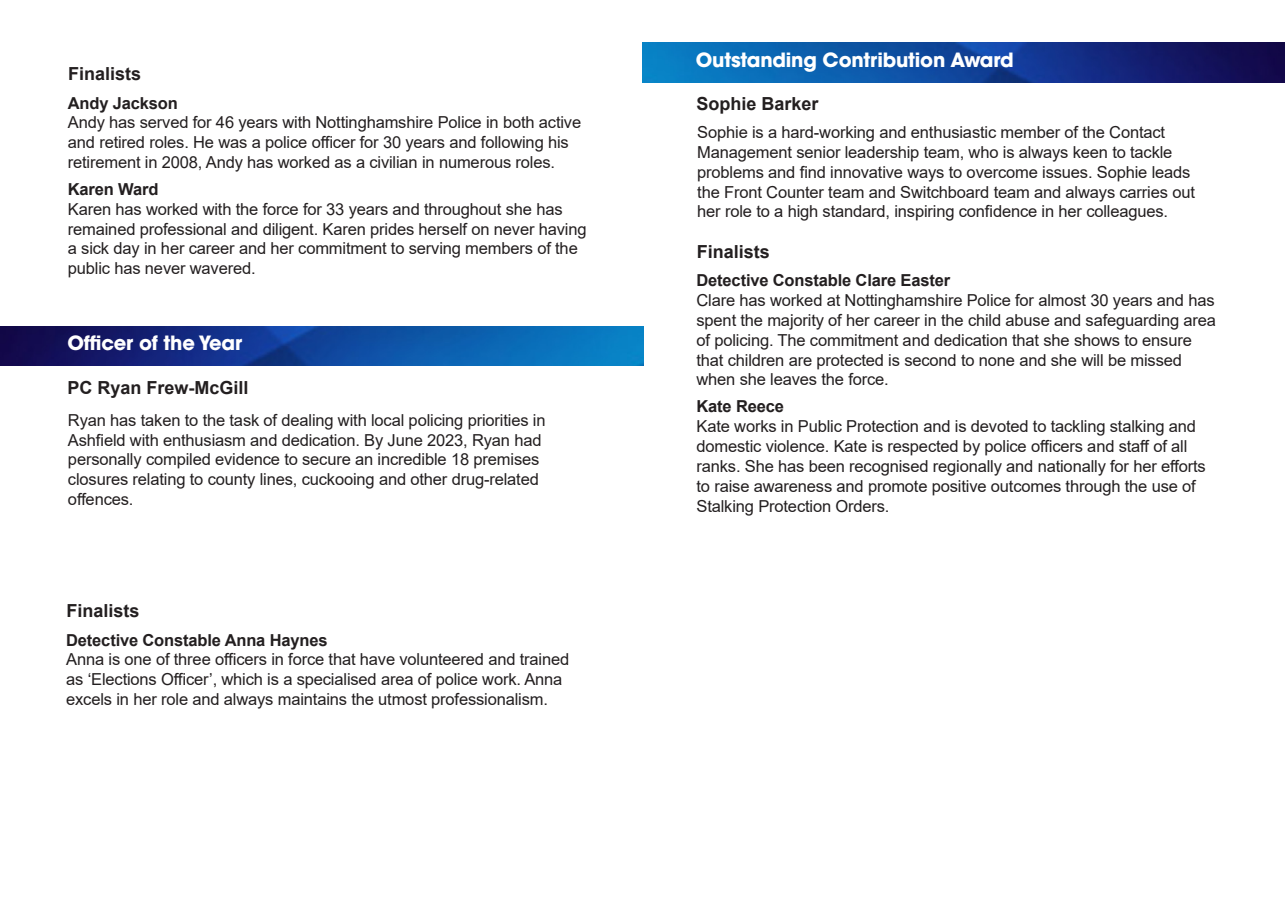
<style>
.page{position:relative;width:1285px;height:919px;background:#fff}
.page>*{position:absolute;margin:0;border:0;box-sizing:border-box;transform-origin:0 0}
.t1{font:700 19.5px "ITC Avant Garde Std";letter-spacing:-.01em;color:#fff}
.t2{font:700 18px "Arial";color:#231f20}
.t3{font:16.5px/19.8px "Arial";letter-spacing:-.01em;color:#231f20}
.t4{font:700 16.5px "Arial";letter-spacing:-.01em;color:#231f20}
</style>
<div class="page">
<img style="left:0;top:326px;width:643px;height:39px">
<img style="left:642px;top:43px;width:642px;height:39px">
<p class="t2" style="left:68px;top:61px;width:75px">Finalists</p>
<p class="t4" style="left:68px;top:91px;width:112px">Andy Jackson</p>
<p class="t3" style="left:68px;top:112px;width:515px">Andy has served for 46 years with Nottinghamshire Police in both active and retired roles. He was a police officer for 30 years and following his retirement in 2008, Andy has worked as a civilian in numerous roles.</p>
<p class="t4" style="left:68px;top:177px;width:92px">Karen Ward</p>
<p class="t3" style="left:68px;top:199px;width:520px">Karen has worked with the force for 33 years and throughout she has remained professional and diligent. Karen prides herself on never having a sick day in her career and her commitment to serving members of the public has never wavered.</p>
<p class="t1" style="left:67px;top:330px;width:176px">Officer of the Year</p>
<p class="t2" style="left:67px;top:375px;width:183px">PC Ryan Frew-McGill</p>
<p class="t3" style="left:68px;top:410px;width:479px">Ryan has taken to the task of dealing with local policing priorities in</p>
<p class="t3" style="left:68px;top:430px;width:475px">Ashfield with enthusiasm and dedication. By June 2023, Ryan had</p>
<p class="t3" style="left:68px;top:449px;width:473px">personally compiled evidence to secure an incredible 18 premises</p>
<p class="t3" style="left:68px;top:469px;width:472px">closures relating to county lines, cuckooing and other drug-related</p>
<p class="t3" style="left:68px;top:489px;width:67px">offences.</p>
<p class="t2" style="left:67px;top:598px;width:75px">Finalists</p>
<p class="t4" style="left:66px;top:628px;width:263px">Detective Constable Anna Haynes</p>
<p class="t3" style="left:66px;top:649px;width:504px">Anna is one of three officers in force that have volunteered and trained as ‘Elections Officer’, which is a specialised area of police work. Anna excels in her role and always maintains the utmost professionalism.</p>
<p class="t1" style="left:695px;top:47px;width:319px">Outstanding Contribution Award</p>
<p class="t2" style="left:696px;top:91px;width:124px">Sophie Barker</p>
<p class="t3" style="left:697px;top:122px;width:469px">Sophie is a hard-working and enthusiastic member of the Contact</p>
<p class="t3" style="left:697px;top:142px;width:476px">Management senior leadership team, who is always keen to tackle</p>
<p class="t3" style="left:697px;top:162px;width:494px">problems and find innovative ways to overcome issues. Sophie leads</p>
<p class="t3" style="left:697px;top:182px;width:499px">the Front Counter team and Switchboard team and always carries out her role to a high standard, inspiring confidence in her colleagues.</p>
<p class="t2" style="left:696px;top:239px;width:75px">Finalists</p>
<p class="t4" style="left:696px;top:269px;width:255px">Detective Constable Clare Easter</p>
<p class="t3" style="left:696px;top:290px;width:521px">Clare has worked at Nottinghamshire Police for almost 30 years and has spent the majority of her career in the child abuse and safeguarding area of policing. The commitment and dedication that she shows to ensure that children are protected is second to none and she will be missed when she leaves the force.</p>
<p class="t4" style="left:696px;top:395px;width:89px">Kate Reece</p>
<p class="t3" style="left:696px;top:416px;width:511px">Kate works in Public Protection and is devoted to tackling stalking and domestic violence. Kate is respected by police officers and staff of all ranks. She has been recognised regionally and nationally for her efforts to raise awareness and promote positive outcomes through the use of Stalking Protection Orders.</p>
</div>
